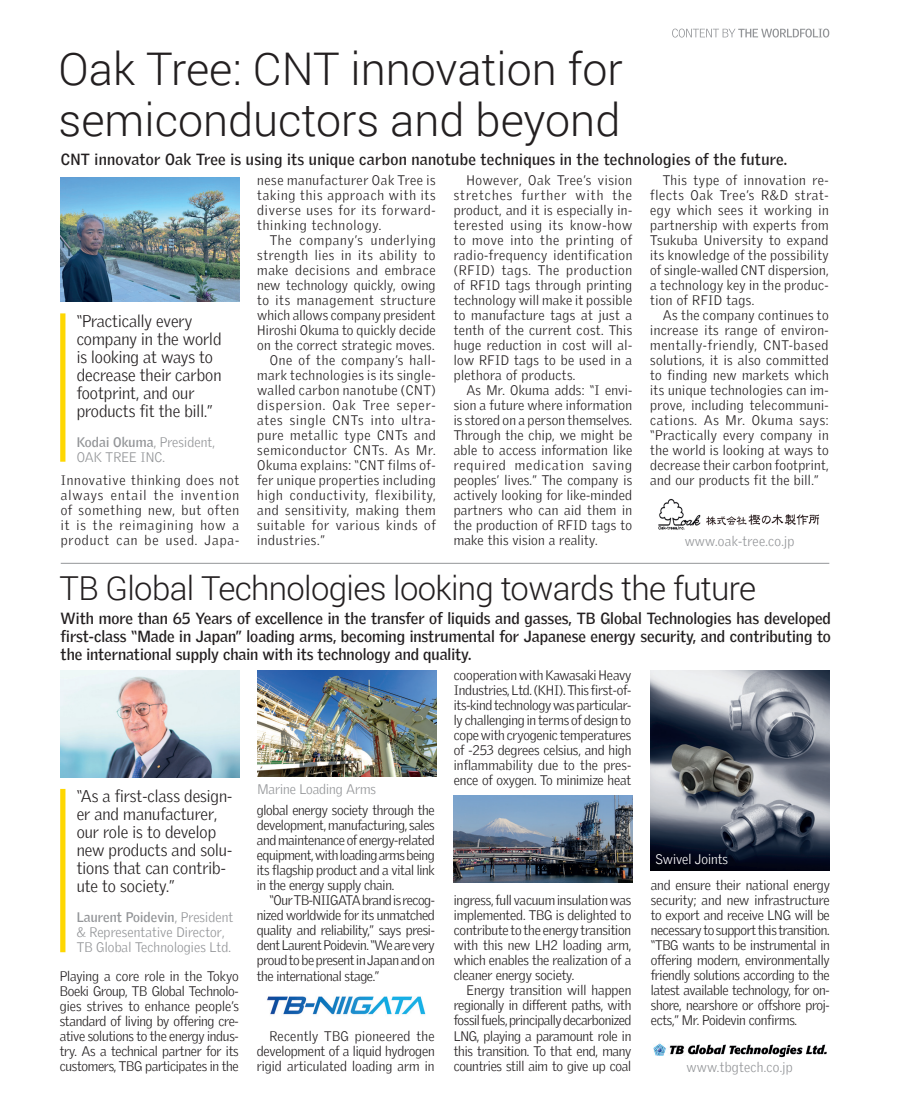
<style>
.page{position:relative;width:909px;height:1120px;background:#fff}
.page>*{position:absolute;margin:0;border:0;box-sizing:border-box;transform-origin:0 0}
.t1{font:300 45px/51px "Roboto";color:#231f20}
.t2{font:300 33px "Roboto";letter-spacing:-.02em;color:#231f20}
.t3{font:300 16.5px/18px "Griffith Gothic";color:#231f20}
.t4{font:700 15.75px/18px "Griffith Gothic";letter-spacing:.02em;color:#231f20;text-align:justify}
.t5{font:300 13.5px/15px "Griffith Gothic";letter-spacing:.02em;color:#231f20;text-align:justify}
.t6{font:300 13.5px/15px "Griffith Gothic";letter-spacing:.01em;color:#939598}
.t7{font:300 13.5px "Griffith Gothic";letter-spacing:.05em;color:#231f20}
.t8{font:300 13.5px "Griffith Gothic";letter-spacing:.04em;color:#231f20}
.t9{font:300 13.5px "Griffith Gothic";letter-spacing:.06em;color:#231f20}
.t10{font:300 13.5px "Griffith Gothic";letter-spacing:.055em;color:#231f20}
.t11{font:300 13.5px "Griffith Gothic";letter-spacing:.045em;color:#231f20}
.t12{font:300 13.5px "Griffith Gothic";letter-spacing:.075em;color:#231f20}
.t13{font:300 13.5px "Griffith Gothic";letter-spacing:.07em;color:#231f20}
.t14{font:300 13.5px "Griffith Gothic";color:#fff}
.s1{font-weight:700}
</style>
<div class="page">
<svg style="left:672px;top:29px;width:157px;height:9px"></svg>
<hr style="left:61px;top:563px;width:768px;height:1px;background:#939598">
<div style="left:60px;top:313px;width:5px;height:148px;background:#fed702"></div>
<img style="left:60px;top:177px;width:179px;height:124px">
<img style="left:658px;top:498px;width:161px;height:32px">
<div style="left:60px;top:789px;width:5px;height:163px;background:#fed702"></div>
<img style="left:60px;top:670px;width:179px;height:107px">
<img style="left:653px;top:1043px;width:174px;height:15px">
<img style="left:257px;top:670px;width:179px;height:106px">
<img style="left:453px;top:796px;width:179px;height:86px">
<img style="left:650px;top:670px;width:179px;height:200px">
<img style="left:267px;top:996px;width:159px;height:19px">
<h1 class="t1" style="left:59px;top:42px;width:566px">Oak Tree: CNT innovation for semiconductors and beyond</h1>
<p class="t4" style="left:61px;top:150px;width:728px">CNT innovator Oak Tree is using its unique carbon nanotube techniques in the technologies of the future.</p>
<p class="t3" style="left:77px;top:311px;width:146px">“Practically every company in the world is looking at ways to decrease their carbon footprint, and our products fit the bill.”</p>
<p class="t6" style="left:77px;top:434px;width:140px"><span class="s1">Kodai Okuma</span>, President,<br>OAK TREE INC.</p>
<p class="t5" style="left:61px;top:472px;width:180px">Innovative thinking does not always entail the invention of something new, but often it is the reimagining how a product can be used. Japa-</p>
<p class="t5" style="left:257px;top:172px;width:180px">nese manufacturer Oak Tree is taking this approach with its diverse uses for its forward&shy;thinking technology.</p>
<p class="t9" style="left:270px;top:232px;width:167px">The company’s underlying</p>
<p class="t7" style="left:257px;top:247px;width:180px">strength lies in its ability to</p>
<p class="t7" style="left:257px;top:262px;width:180px">make decisions and embrace</p>
<p class="t5" style="left:257px;top:277px;width:180px">new technology quickly, owing</p>
<p class="t11" style="left:257px;top:292px;width:180px">to its management structure</p>
<p class="t5" style="left:257px;top:307px;width:180px">which allows company president</p>
<p class="t5" style="left:257px;top:322px;width:180px">Hiroshi Okuma to quickly decide</p>
<p class="t5" style="left:257px;top:337px;width:179px">on the correct strategic moves.</p>
<p class="t7" style="left:270px;top:352px;width:167px">One of the company’s hall-</p>
<p class="t8" style="left:257px;top:367px;width:180px">mark technologies is its single-</p>
<p class="t8" style="left:257px;top:382px;width:180px">walled carbon nanotube (CNT)</p>
<p class="t12" style="left:257px;top:397px;width:180px">dispersion. Oak Tree seper-</p>
<p class="t13" style="left:257px;top:412px;width:180px">ates single CNTs into ultra-</p>
<p class="t7" style="left:257px;top:427px;width:180px">pure metallic type CNTs and</p>
<p class="t9" style="left:257px;top:442px;width:180px">semiconductor CNTs. As Mr.</p>
<p class="t5" style="left:257px;top:457px;width:180px">Okuma explains: “CNT films of-</p>
<p class="t8" style="left:257px;top:472px;width:180px">fer unique properties including</p>
<p class="t9" style="left:257px;top:487px;width:180px">high conductivity, flexibility,</p>
<p class="t7" style="left:257px;top:502px;width:180px">and sensitivity, making them</p>
<p class="t10" style="left:257px;top:517px;width:180px">suitable for various kinds of</p>
<p class="t7" style="left:257px;top:532px;width:69px">industries.”</p>
<p class="t5" style="left:454px;top:172px;width:180px;text-indent:13px">However, Oak Tree’s vision stretches further with the product, and it is especially in&shy;terested using its know-how to move into the printing of radio-frequency identification (RFID) tags. The production of RFID tags through printing technology will make it possible to manufacture tags at just a tenth of the current cost. This huge reduction in cost will al&shy;low RFID tags to be used in a plethora of products.</p>
<p class="t5" style="left:454px;top:382px;width:180px;text-indent:13px">As Mr. Okuma adds: “I envi&shy;sion a future where information is stored on a person themselves.<br>Through the chip, we might be able to access information like required medication saving peoples’ lives.” The company is actively looking for like-minded partners who can aid them in the production of RFID tags to make this vision a reality.</p>
<p class="t5" style="left:650px;top:172px;width:180px;text-indent:13px">This type of innovation re&shy;flects Oak Tree’s R&amp;D strat&shy;egy which sees it working in partnership with experts from Tsukuba University to expand its knowledge of the possibility of single-walled CNT dispersion, a technology key in the produc&shy;tion of RFID tags.</p>
<p class="t5" style="left:650px;top:307px;width:180px;text-indent:13px">As the company continues to increase its range of environ&shy;mentally-friendly, CNT-based solutions, it is also committed to finding new markets which its unique technologies can im&shy;prove, including telecommuni&shy;cations. As Mr. Okuma says: “Practically every company in the world is looking at ways to decrease their carbon footprint, and our products fit the bill.”</p>
<p class="t6" style="left:685px;top:533px;width:111px">www.oak-tree.co.jp</p>
<h2 class="t2" style="left:60px;top:565px;width:698px">TB Global Technologies looking towards the future</h2>
<p class="t4" style="left:61px;top:609px;width:772px">With more than 65 Years of excellence in the transfer of liquids and gasses, TB Global Technologies has developed first-class “Made in Japan” loading arms, becoming instrumental for Japanese energy security, and contributing to the international supply chain with its technology and quality.</p>
<p class="t3" style="left:77px;top:787px;width:157px">“As a first-class design&shy;er and manufacturer, our role is to develop new products and solu&shy;tions that can contrib&shy;ute to society.”</p>
<p class="t6" style="left:77px;top:909px;width:158px"><span class="s1">Laurent Poidevin</span>, President &amp; Representative Director,<br>TB Global Technologies Ltd.</p>
<p class="t5" style="left:60px;top:967px;width:181px">Playing a core role in the Tokyo Boeki Group, TB Global Technolo&shy;gies strives to enhance people’s standard of living by offering cre&shy;ative solutions to the energy indus&shy;try. As a technical partner for its customers, TBG participates in the</p>
<p class="t6" style="left:257px;top:781px;width:120px">Marine Loading Arms</p>
<p class="t5" style="left:257px;top:802px;width:180px">global energy society through the development, manufacturing, sales and maintenance of energy-related equipment, with loading arms being its flagship product and a vital link in the energy supply chain.</p>
<p class="t5" style="left:257px;top:892px;width:180px;text-indent:13px">“Our TB-NIIGATA brand is recog&shy;nized worldwide for its unmatched quality and reliability,” says presi&shy;dent Laurent Poidevin. “We are very proud to be present in Japan and on the international stage.”</p>
<p class="t5" style="left:257px;top:1027px;width:179px;text-indent:13px">Recently TBG pioneered the development of a liquid hydrogen rigid articulated loading arm in</p>
<p class="t5" style="left:454px;top:667px;width:179px">cooperation with Kawasaki Heavy Industries, Ltd. (KHI). This first-of&shy;its-kind technology was particular&shy;ly challenging in terms of design to cope with cryogenic temperatures of -253 degrees celsius, and high inflammability due to the pres&shy;ence of oxygen. To minimize heat</p>
<p class="t5" style="left:454px;top:892px;width:179px">ingress, full vacuum insulation was implemented. TBG is delighted to contribute to the energy transition with this new LH2 loading arm, which enables the realization of a cleaner energy society.</p>
<p class="t5" style="left:454px;top:982px;width:179px;text-indent:13px">Energy transition will happen regionally in different paths, with fossil fuels, principally decarbonized LNG, playing a paramount role in this transition. To that end, many countries still aim to give up coal</p>
<p class="t14" style="left:655px;top:851px;width:74px">Swivel Joints</p>
<p class="t5" style="left:651px;top:877px;width:181px">and ensure their national energy security; and new infrastructure to export and receive LNG will be necessary to support this transition. “TBG wants to be instrumental in offering modern, environmentally friendly solutions according to the latest available technology, for on&shy;shore, nearshore or offshore proj&shy;ects,” Mr. Poidevin confirms.</p>
<p class="t6" style="left:686px;top:1058px;width:108px">www.tbgtech.co.jp</p>
</div>
